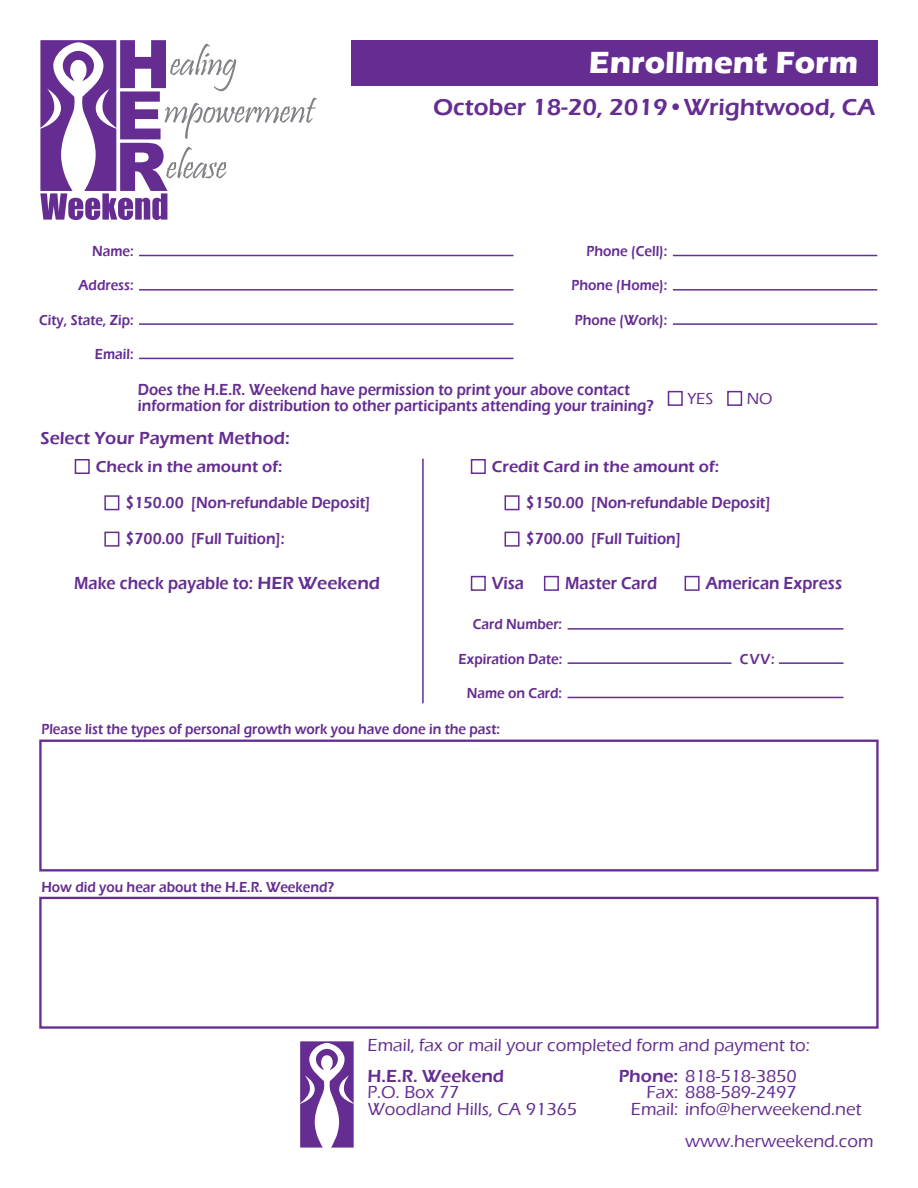
<style>
.page{position:relative;width:918px;height:1188px;background:#fff}
.page>*{position:absolute;margin:0;border:0;box-sizing:border-box;transform-origin:0 0}
.t1{font:700 31.5px "Eras ITC";color:#fff}
.t2{font:600 24px "Eras ITC";color:#652d91}
.t3{font:500 18px/16.2px "Eras ITC";color:#652d91}
.t4{font:600 18px "Eras ITC";color:#652d91;scale:.9 1}
.t5{font:600 18px "Eras ITC";color:#652d91}
.t6{font:600 16.5px/16.2px "Eras ITC";color:#652d91;scale:.9 1}
.t7{font:600 16.5px "Eras ITC";color:#652d91}
.t8{font:500 16.5px "Eras ITC";color:#652d91}
.t9{font:600 15px "Eras ITC";color:#652d91;scale:.9 1}
.s1{font-weight:600}
</style>
<div class="page">
<div style="left:39px;top:740px;width:840px;height:131px;border:2px solid #652d91"></div>
<div style="left:39px;top:897px;width:840px;height:132px;border:2px solid #652d91"></div>
<div style="left:75px;top:459px;width:15px;height:15px;border:2px solid #652d91"></div>
<div style="left:104px;top:495px;width:15px;height:15px;border:2px solid #652d91"></div>
<div style="left:104px;top:532px;width:15px;height:15px;border:2px solid #652d91"></div>
<div style="left:471px;top:459px;width:15px;height:15px;border:2px solid #652d91"></div>
<div style="left:471px;top:576px;width:15px;height:15px;border:2px solid #652d91"></div>
<div style="left:544px;top:576px;width:15px;height:15px;border:2px solid #652d91"></div>
<div style="left:685px;top:576px;width:15px;height:15px;border:2px solid #652d91"></div>
<div style="left:505px;top:495px;width:15px;height:15px;border:2px solid #652d91"></div>
<div style="left:505px;top:532px;width:15px;height:15px;border:2px solid #652d91"></div>
<hr style="left:568px;top:628px;width:275px;height:2px;background:#652d91">
<hr style="left:779px;top:662px;width:64px;height:2px;background:#652d91">
<hr style="left:568px;top:662px;width:164px;height:2px;background:#652d91">
<hr style="left:568px;top:697px;width:275px;height:1px;background:#652d91">
<hr style="left:422px;top:459px;width:2px;height:244px;background:#652d91">
<div style="left:668px;top:391px;width:15px;height:15px;border:2px solid #652d91"></div>
<div style="left:727px;top:391px;width:15px;height:15px;border:2px solid #652d91"></div>
<hr style="left:139px;top:255px;width:375px;height:1px;background:#652d91">
<hr style="left:139px;top:289px;width:375px;height:2px;background:#652d91">
<hr style="left:139px;top:323px;width:375px;height:2px;background:#652d91">
<hr style="left:139px;top:358px;width:375px;height:1px;background:#652d91">
<hr style="left:673px;top:255px;width:204px;height:1px;background:#652d91">
<hr style="left:673px;top:289px;width:204px;height:2px;background:#652d91">
<hr style="left:673px;top:323px;width:204px;height:2px;background:#652d91">
<svg style="left:300px;top:1041px;width:54px;height:107px"></svg>
<div style="left:351px;top:40px;width:527px;height:46px;background:#652d91"></div>
<svg style="left:40px;top:40px;width:277px;height:180px"></svg>
<p class="t9" style="left:92px;top:243px;width:48px">Name:</p>
<p class="t9" style="left:78px;top:277px;width:63px">Address:</p>
<p class="t9" style="left:39px;top:311px;width:106px">City, State, Zip:</p>
<p class="t9" style="left:95px;top:345px;width:44px">Email:</p>
<h1 class="t1" style="left:589px;top:44px;width:271px">Enrollment Form</h1>
<h2 class="t2" style="left:433px;top:93px;width:444px">October 18-20, 2019•Wrightwood, CA</h2>
<p class="t9" style="left:587px;top:243px;width:91px">Phone (Cell):</p>
<p class="t9" style="left:572px;top:277px;width:108px">Phone (Home):</p>
<p class="t9" style="left:575px;top:311px;width:104px">Phone (Work):</p>
<p class="t6" style="left:138px;top:381px;width:575px">Does the H.E.R. Weekend have permission to print your above contact information for distribution to other participants attending your training?</p>
<p class="t5" style="left:40px;top:428px;width:251px">Select Your Payment Method:</p>
<p class="t8" style="left:687px;top:389px;width:27px">YES</p>
<p class="t8" style="left:747px;top:389px;width:27px">NO</p>
<p class="t7" style="left:96px;top:457px;width:188px">Check in the amount of:</p>
<p class="t6" style="left:126px;top:495px;width:274px">$150.00 [Non-refundable Deposit]</p>
<p class="t6" style="left:126px;top:531px;width:178px">$700.00 [Full Tuition]:</p>
<p class="t4" style="left:74px;top:572px;width:341px">Make check payable to: HER Weekend</p>
<p class="t7" style="left:492px;top:457px;width:229px">Credit Card in the amount of:</p>
<p class="t6" style="left:526px;top:495px;width:274px">$150.00 [Non-refundable Deposit]</p>
<p class="t6" style="left:526px;top:531px;width:174px">$700.00 [Full Tuition]</p>
<p class="t4" style="left:492px;top:572px;width:37px">Visa</p>
<p class="t4" style="left:565px;top:572px;width:104px">Master Card</p>
<p class="t4" style="left:706px;top:572px;width:153px">American Express</p>
<p class="t9" style="left:473px;top:616px;width:101px">Card Number:</p>
<p class="t9" style="left:459px;top:650px;width:117px">Expiration Date:</p>
<p class="t9" style="left:740px;top:650px;width:40px">CVV:</p>
<p class="t9" style="left:467px;top:685px;width:107px">Name on Card:</p>
<p class="t9" style="left:41px;top:721px;width:511px">Please list the types of personal growth work you have done in the past:</p>
<p class="t9" style="left:41px;top:878px;width:327px">How did you hear about the H.E.R. Weekend?</p>
<p class="t3" style="left:368px;top:1038px;width:444px">Email, fax or mail your completed form and payment to:</p>
<p class="t5" style="left:368px;top:1066px;width:138px">H.E.R. Weekend</p>
<p class="t3" style="left:368px;top:1085px;width:211px">P.O. Box 77<br>Woodland Hills, CA 91365</p>
<p class="t3" style="left:619px;top:1068px;width:180px"><span class="s1">Phone:</span> 818-518-3850</p>
<p class="t3" style="left:646px;top:1085px;width:152px">Fax: 888-589-2497</p>
<p class="t3" style="left:631px;top:1101px;width:232px">Email: info@herweekend.net</p>
<p class="t3" style="left:685px;top:1133px;width:190px">www.herweekend.com</p>
</div>
